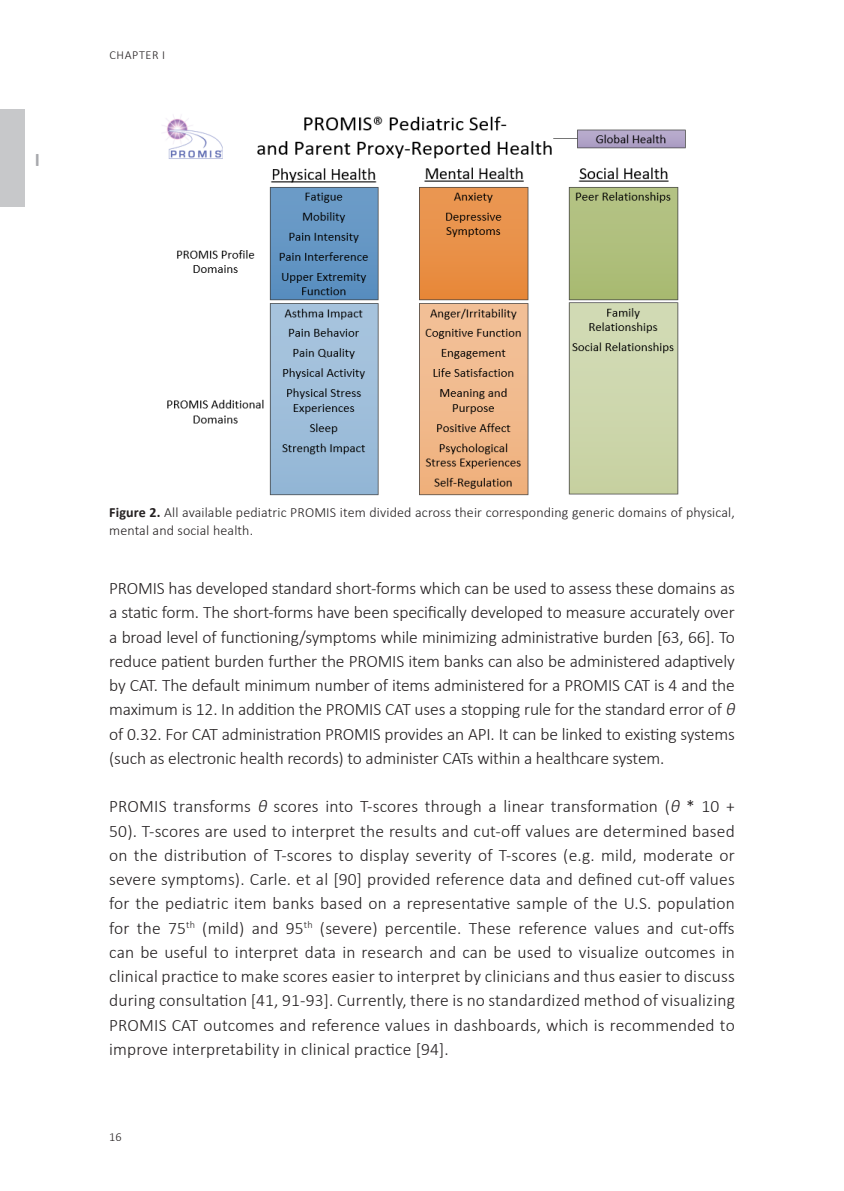
<style>
.page{position:relative;width:844px;height:1191px;background:#fff}
.page>*{position:absolute;margin:0;border:0;box-sizing:border-box;transform-origin:0 0}
.t1{font:700 19.25px "Calibri";color:#a8a9ad}
.Standaard{font:300 17.5px/24.3px "Calibri";letter-spacing:-.01em;color:#231f20}
.Standaard-2{font:300 14px/17.5px "Calibri";letter-spacing:.01em;color:#231f20}
.t2{font:300 12.25px "Calibri";letter-spacing:.05em;color:#231f20}
.s1{font-weight:700}
.s2{font-style:italic}
</style>
<div class="page">
<img style="left:162px;top:115px;width:524px;height:380px">
<div style="left:158px;top:489px;width:54px;height:11px;background:#fff;border-radius:5px"></div>
<div style="left:0;top:109px;width:25px;height:97px;background:#c7c8ca"></div>
<p class="t1" style="left:35px;top:146px;width:7px">I</p>
<p class="t2" style="left:109px;top:47px;width:57px">CHAPTER I</p>
<p class="Standaard-2" style="left:109px;top:504px;width:627px"><span class="s1">Figure 2.</span> All available pediatric PROMIS item divided across their corresponding generic domains of physical, mental and social health.</p>
<p class="Standaard" style="left:109px;top:576px;width:630px">PROMIS has developed standard short-forms which can be used to assess these domains as a static form. The short-forms have been specifically developed to measure accurately over a broad level of functioning/symptoms while minimizing administrative burden [63, 66]. To reduce patient burden further the PROMIS item banks can also be administered adaptively by CAT. The default minimum number of items administered for a PROMIS CAT is 4 and the maximum is 12. In addition the PROMIS CAT uses a stopping rule for the standard error of <span class="s2">θ </span>of 0.32. For CAT administration PROMIS provides an API. It can be linked to existing systems (such as electronic health records) to administer CATs within a healthcare system.</p>
<p class="Standaard" style="left:109px;top:794px;width:627px;text-align:justify">PROMIS transforms <span class="s2">θ</span> scores into T-scores through a linear transformation (<span class="s2">θ</span> * 10 + 50). T-scores are used to interpret the results and cut-off values are determined based on the distribution of T-scores to display severity of T-scores (e.g. mild, moderate or severe symptoms). Carle. et al [90] provided reference data and defined cut-off values for the pediatric item banks based on a representative sample of the U.S. population for the 75<sup>th</sup> (mild) and 95<sup>th</sup> (severe) percentile. These reference values and cut-offs can be useful to interpret data in research and can be used to visualize outcomes in clinical practice to make scores easier to interpret by clinicians and thus easier to discuss during consultation [41, 91-93]. Currently, there is no standardized method of visualizing PROMIS CAT outcomes and reference values in dashboards, which is recommended to improve interpretability in clinical practice [94].</p>
<p class="t2" style="left:109px;top:1129px;width:14px">16</p>
</div>
